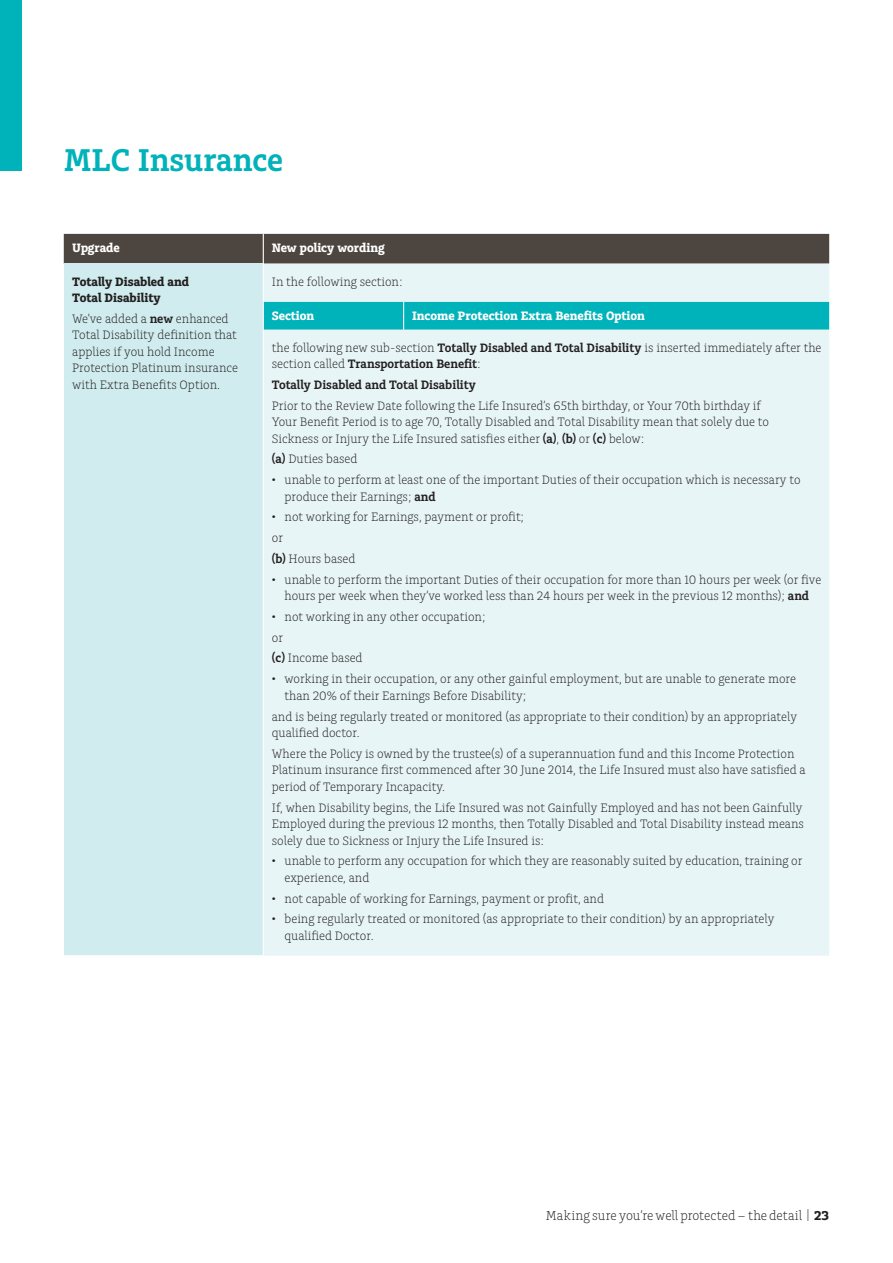
<style>
.page{position:relative;width:893px;height:1263px;background:#fff}
.page>*{position:absolute;margin:0;border:0;box-sizing:border-box;transform-origin:0 0}
.t1{font:600 33px "Charlie Std";letter-spacing:-.005em;color:#00b2b9}
.t2{font:300 13.5px "Charlie Std";color:#231f20}
.t3{font:300 12.75px/16.5px "Charlie Std";color:#231f20}
.t4{font:700 12.75px "Charlie Std";color:#fff}
.t5{font:700 12.75px/16.5px "Charlie Std";color:#231f20}
.t6{font:600 12.75px "Charlie Std";color:#231f20}
.s1{font-weight:600}
.s2{font-weight:700}
</style>
<div class="page">
<div style="left:0;top:0;width:21px;height:171px;background:#00b2b9"></div>
<div style="left:64px;top:234px;width:765px;height:30px;background:#4d453f"></div>
<div style="left:64px;top:264px;width:199px;height:692px;background:#d0ecee"></div>
<div style="left:264px;top:264px;width:565px;height:692px;background:#e7f5f6"></div>
<div style="left:263px;top:302px;width:566px;height:28px;background:#00b2b9"></div>
<hr style="left:64px;top:955px;width:200px;height:1px;background:#fff">
<hr style="left:263px;top:234px;width:1px;height:30px;background:#fff">
<h1 class="t1" style="left:64px;top:141px;width:221px">MLC Insurance</h1>
<p class="t4" style="left:72px;top:240px;width:49px">Upgrade</p>
<p class="t4" style="left:272px;top:240px;width:115px">New policy wording</p>
<p class="t5" style="left:72px;top:273px;width:118px">Totally Disabled and<br>Total Disability</p>
<p class="t3" style="left:72px;top:311px;width:167px">We’ve added a <span class="s1">new</span> enhanced<br>Total Disability definition that applies if you hold Income<br>Protection Platinum insurance with Extra Benefits Option.</p>
<p class="t3" style="left:272px;top:273px;width:132px">In the following section:</p>
<p class="t4" style="left:272px;top:308px;width:44px">Section</p>
<p class="t4" style="left:412px;top:308px;width:234px">Income Protection Extra Benefits Option</p>
<p class="t3" style="left:272px;top:339px;width:551px">the following new sub-section <span class="s1">Totally Disabled and Total Disability</span> is inserted immediately after the section called <span class="s1">Transportation Benefit</span>:</p>
<p class="t6" style="left:272px;top:377px;width:205px">Totally Disabled and Total Disability</p>
<p class="t3" style="left:272px;top:397px;width:499px">Prior to the Review Date following the Life Insured’s 65th birthday, or Your 70th birthday if<br>Your Benefit Period is to age 70, Totally Disabled and Total Disability mean that solely due to<br>Sickness or Injury the Life Insured satisfies either <span class="s1">(a)</span>, <span class="s1">(b)</span> or <span class="s1">(c)</span> below:</p>
<p class="t3" style="left:272px;top:451px;width:87px"><span class="s1">(a)</span> Duties based</p>
<p class="t3" style="left:285px;top:472px;width:517px;text-indent:-13px">• unable to perform at least one of the important Duties of their occupation which is necessary to produce their Earnings; <span class="s1">and</span></p>
<p class="t3" style="left:272px;top:507px;width:254px;line-height:20.7px">• not working for Earnings, payment or profit; or<br><span class="s1">(b)</span> Hours based</p>
<p class="t3" style="left:272px;top:571px;width:551px;text-align:center">• unable to perform the important Duties of their occupation for more than 10 hours per week (or five hours per week when they’ve worked less than 24 hours per week in the previous 12 months); <span class="s1">and</span></p>
<p class="t3" style="left:272px;top:606px;width:215px;line-height:20.7px">• not working in any other occupation; or<br><span class="s1">(c)</span> Income based</p>
<p class="t3" style="left:285px;top:671px;width:513px;text-indent:-13px">• working in their occupation, or any other gainful employment, but are unable to generate more than 20% of their Earnings Before Disability;</p>
<p class="t3" style="left:272px;top:708px;width:527px">and is being regularly treated or monitored (as appropriate to their condition) by an appropriately qualified doctor.</p>
<p class="t3" style="left:272px;top:745px;width:535px">Where the Policy is owned by the trustee(s) of a superannuation fund and this Income Protection<br>Platinum insurance first commenced after 30 June 2014, the Life Insured must also have satisfied a period of Temporary Incapacity.</p>
<p class="t3" style="left:272px;top:799px;width:534px">If, when Disability begins, the Life Insured was not Gainfully Employed and has not been Gainfully<br>Employed during the previous 12 months, then Totally Disabled and Total Disability instead means solely due to Sickness or Injury the Life Insured is:</p>
<p class="t3" style="left:285px;top:853px;width:519px;text-indent:-13px">• unable to perform any occupation for which they are reasonably suited by education, training or experience, and</p>
<p class="t3" style="left:272px;top:890px;width:334px">• not capable of working for Earnings, payment or profit, and</p>
<p class="t3" style="left:285px;top:911px;width:491px;text-indent:-13px">• being regularly treated or monitored (as appropriate to their condition) by an appropriately qualified Doctor.</p>
<p class="t2" style="left:546px;top:1208px;width:285px">Making sure you’re well protected – the detail | <span class="s2">23</span></p>
</div>
